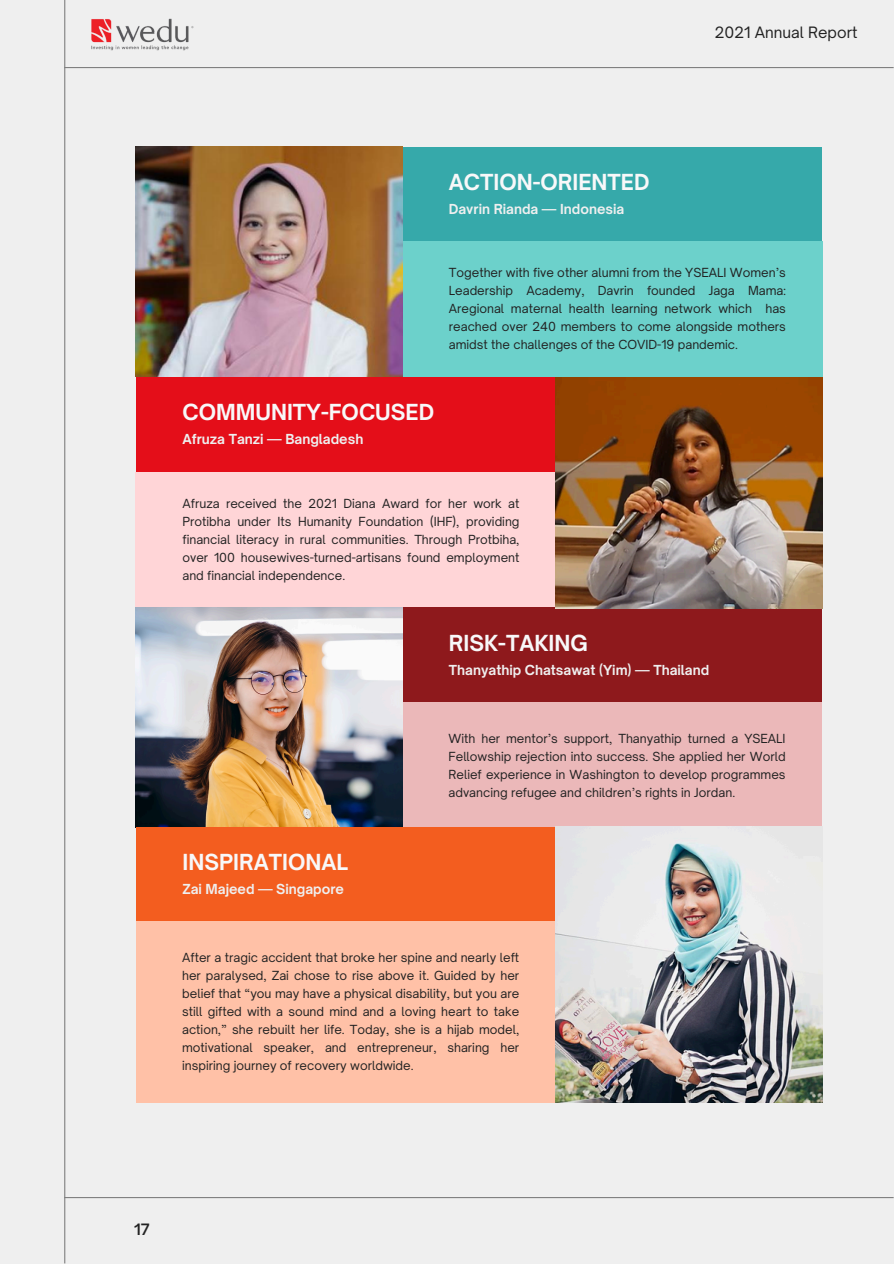
<style>
.page{position:relative;width:894px;height:1264px;background:#fff}
.page>*{position:absolute;margin:0;border:0;box-sizing:border-box;transform-origin:0 0}
.t1{font:700 21.15px "Open Sauce One";color:#f8f8f9}
.t2{font:15px "Open Sauce One";color:#222}
.t3{font:600 15px "Open Sauce One";color:#222}
.t4{font:700 13.2px "Open Sauce One";color:#efefef}
.t5{font:12px/18px "Open Sauce One";color:#222;text-align:justify}
</style>
<div class="page">
<div style="left:0;top:0;width:893px;height:1263px;background:#efefef"></div>
<hr style="left:64px;top:1196px;width:829px;height:2px;background:#808080">
<hr style="left:64px;top:0;width:1px;height:1263px;background:#808080">
<hr style="left:64px;top:67px;width:829px;height:1px;background:#808080">
<img style="left:91px;top:18px;width:103px;height:33px">
<div style="left:402px;top:147px;width:419px;height:230px;background:#36a9aa"></div>
<div style="left:402px;top:241px;width:419px;height:136px;background:#6cd1cb"></div>
<div style="left:136px;top:377px;width:419px;height:230px;background:#e40e19"></div>
<div style="left:136px;top:472px;width:419px;height:135px;background:#ffd5d7"></div>
<div style="left:402px;top:607px;width:419px;height:219px;background:#8e191c"></div>
<div style="left:402px;top:702px;width:419px;height:124px;background:#ebb8b9"></div>
<img style="left:136px;top:607px;width:266px;height:219px">
<div style="left:136px;top:826px;width:419px;height:231px;background:#f35d1f"></div>
<div style="left:136px;top:921px;width:419px;height:181px;background:#ffc1a7"></div>
<img style="left:136px;top:147px;width:266px;height:229px">
<img style="left:555px;top:377px;width:267px;height:231px">
<img style="left:555px;top:826px;width:267px;height:276px">
<p class="t1" style="left:448px;top:169px;width:202px">ACTION-ORIENTED</p>
<p class="t4" style="left:448px;top:201px;width:177px">Davrin Rianda — Indonesia</p>
<p class="t2" style="left:714px;top:23px;width:144px">2021 Annual Report</p>
<p class="t5" style="left:448px;top:264px;width:338px">Together with five other alumni from the YSEALI Women’s Leadership Academy, Davrin founded Jaga Mama:<br>Aregional maternal health learning network which has reached over 240 members to come alongside mothers amidst the challenges of the COVID-19 pandemic.</p>
<p class="t1" style="left:182px;top:399px;width:253px">COMMUNITY-FOCUSED</p>
<h1 class="t4" style="left:182px;top:431px;width:182px">Afruza Tanzi — Bangladesh</h1>
<p class="t5" style="left:182px;top:494px;width:338px">Afruza received the 2021 Diana Award for her work at Protibha under Its Humanity Foundation (IHF), providing financial literacy in rural communities. Through Protbiha, over 100 housewives-turned-artisans found employment and financial independence.</p>
<p class="t1" style="left:448px;top:629px;width:140px">RISK-TAKING</p>
<h1 class="t4" style="left:448px;top:661px;width:262px">Thanyathip Chatsawat (Yim) — Thailand</h1>
<p class="t1" style="left:182px;top:848px;width:167px">INSPIRATIONAL</p>
<p class="t4" style="left:182px;top:880px;width:163px">Zai Majeed — Singapore</p>
<p class="t5" style="left:448px;top:729px;width:338px">With her mentor’s support, Thanyathip turned a YSEALI Fellowship rejection into success. She applied her World Relief experience in Washington to develop programmes advancing refugee and children’s rights in Jordan.</p>
<h2 class="t5" style="left:182px;top:948px;width:338px">After a tragic accident that broke her spine and nearly left her paralysed, Zai chose to rise above it. Guided by her belief that “you may have a physical disability, but you are still gifted with a sound mind and a loving heart to take action,” she rebuilt her life. Today, she is a hijab model, motivational speaker, and entrepreneur, sharing her inspiring journey of recovery worldwide.</h2>
<p class="t3" style="left:134px;top:1219px;width:17px">17</p>
</div>
